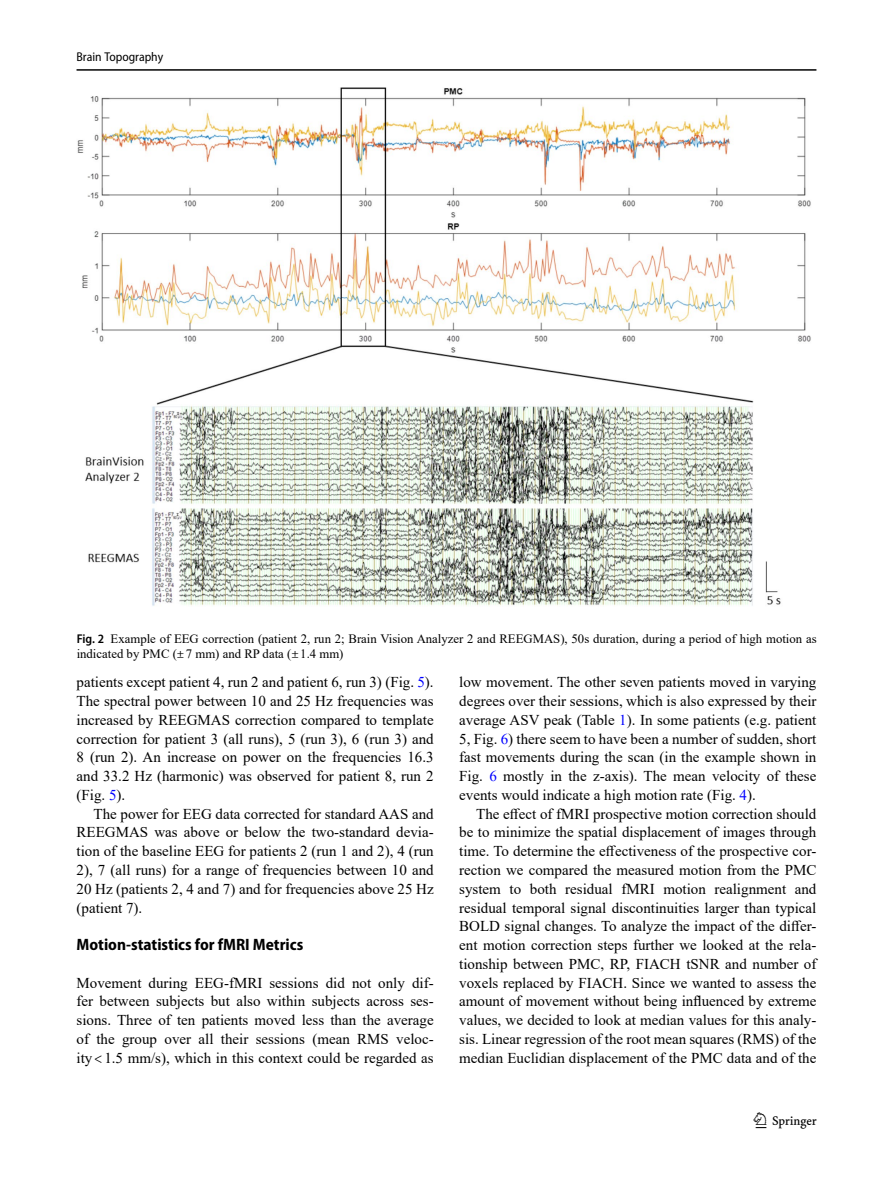
<style>
.page{position:relative;width:893px;height:1187px;background:#fff}
.page>*{position:absolute;margin:0;border:0;box-sizing:border-box;transform-origin:0 0}
.t1{font:22.5px "Springnew";color:#000}
.Head_2{font:700 semi-condensed 16.5px "Myriad Pro";color:#000}
.Body_Text_Indent{font:15px/18.8px "Times New Roman";color:#000;text-align:justify}
.Body_Text{font:15px/18.8px "Times New Roman";color:#000;text-align:justify}
.Figure_Caption{font:12.75px/15px "Times New Roman";color:#000}
.t2{font:semi-condensed 12.75px "Myriad Pro";color:#000}
.s1{font-family:"Myriad Pro";font-weight:600;font-stretch:semi-condensed}
.s2{font-family:"Minion Pro"}
.s3{color:#00f}
</style>
<div class="page">
<hr style="left:77px;top:69px;width:739px;height:2px;background:#000">
<img style="left:77px;top:87px;width:734px;height:519px">
<p class="t2" style="left:77px;top:49px;width:88px">Brain Topography</p>
<p class="Figure_Caption" style="left:77px;top:630px;width:741px"><span class="s1">Fig. 2</span> Example of EEG correction (patient 2, run 2; Brain Vision Analyzer 2 and REEGMAS), 50s duration, during a period of high motion as indicated by PMC (<span class="s2">±</span>7 mm) and RP data (<span class="s2">±</span>1.4 mm)</p>
<p class="Body_Text" style="left:77px;top:672px;width:359px">patients except patient 4, run 2 and patient 6, run 3) (Fig. <span class="s3">5</span>).<br>The spectral power between 10 and 25 Hz frequencies was increased by REEGMAS correction compared to template correction for patient 3 (all runs), 5 (run 3), 6 (run 3) and 8 (run 2). An increase on power on the frequencies 16.3 and 33.2 Hz (harmonic) was observed for patient 8, run 2 (Fig. <span class="s3">5</span>).</p>
<p class="Body_Text_Indent" style="left:77px;top:803px;width:359px;text-indent:17px">The power for EEG data corrected for standard AAS and REEGMAS was above or below the two-standard devia&shy;tion of the baseline EEG for patients 2 (run 1 and 2), 4 (run 2), 7 (all runs) for a range of frequencies between 10 and 20 Hz (patients 2, 4 and 7) and for frequencies above 25 Hz (patient 7).</p>
<p class="Head_2" style="left:77px;top:935px;width:228px">Motion-statistics for fMRI Metrics</p>
<p class="Body_Text" style="left:77px;top:972px;width:359px">Movement during EEG-fMRI sessions did not only dif&shy;fer between subjects but also within subjects across ses&shy;sions. Three of ten patients moved less than the average of the group over all their sessions (mean RMS veloc&shy;ity<span class="s2">&lt;</span>1.5 mm/s), which in this context could be regarded as</p>
<p class="Body_Text" style="left:459px;top:672px;width:359px">low movement. The other seven patients moved in varying degrees over their sessions, which is also expressed by their average ASV peak (Table <span class="s3">1</span>). In some patients (e.g. patient 5, Fig. <span class="s3">6</span>) there seem to have been a number of sudden, short fast movements during the scan (in the example shown in Fig. <span class="s3">6</span> mostly in the z-axis). The mean velocity of these events would indicate a high motion rate (Fig. <span class="s3">4</span>).</p>
<p class="Body_Text_Indent" style="left:459px;top:803px;width:359px;text-indent:17px">The effect of fMRI prospective motion correction should be to minimize the spatial displacement of images through time. To determine the effectiveness of the prospective cor&shy;rection we compared the measured motion from the PMC system to both residual fMRI motion realignment and residual temporal signal discontinuities larger than typical BOLD signal changes. To analyze the impact of the differ&shy;ent motion correction steps further we looked at the rela&shy;tionship between PMC, RP, FIACH tSNR and number of voxels replaced by FIACH. Since we wanted to assess the amount of movement without being influenced by extreme values, we decided to look at median values for this analy&shy;sis. Linear regression of the root mean squares (RMS) of the median Euclidian displacement of the PMC data and of the</p>
<h1 class="t1" style="left:756px;top:1107px;width:63px">1 3</h1>
</div>
